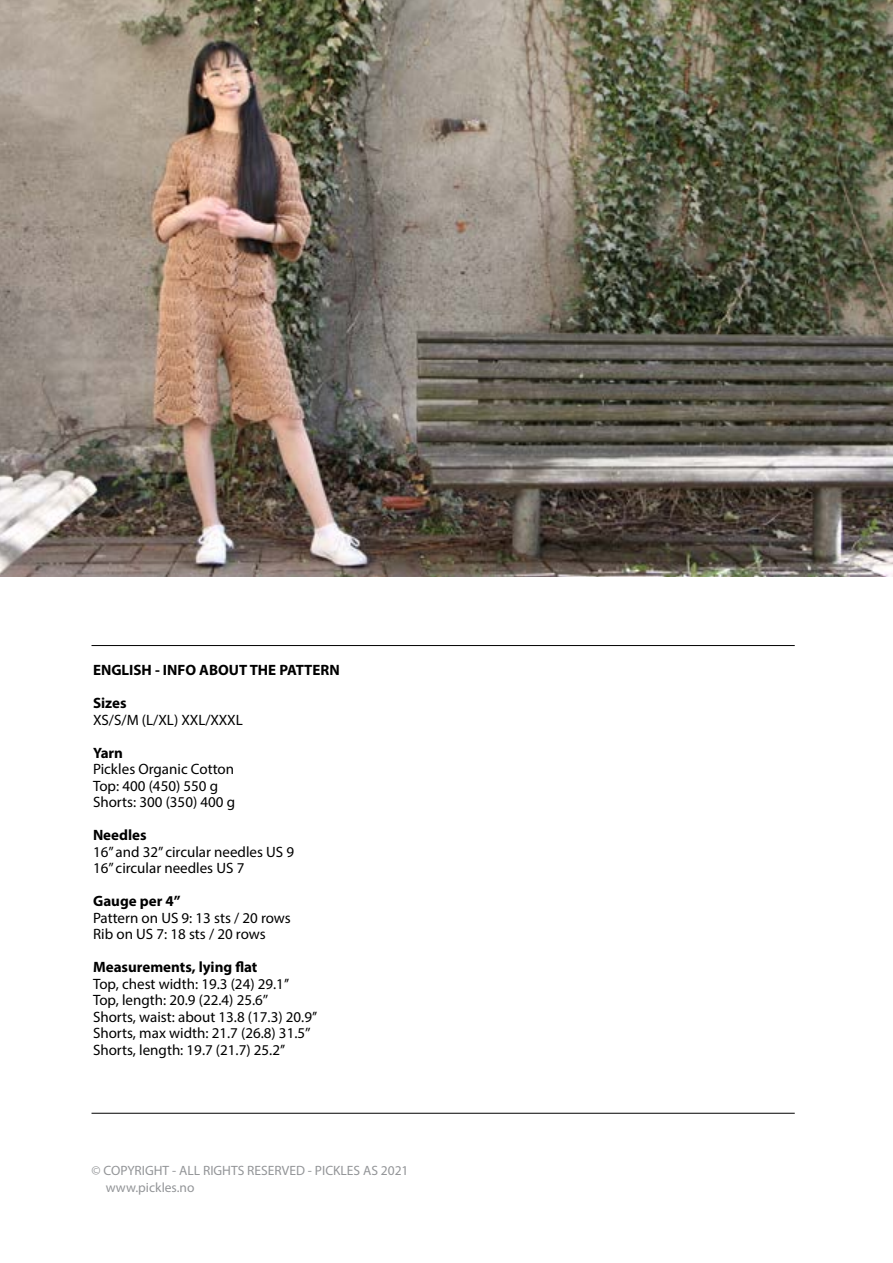
<style>
.page{position:relative;width:893px;height:1263px;background:#fff}
.page>*{position:absolute;margin:0;border:0;box-sizing:border-box;transform-origin:0 0}
.t1{font:15px/16.5px "Myriad Pro";color:#000}
.t2{font:700 15px "Myriad Pro";color:#000}
.t3{font:13.5px/17.5px "Myriad Pro";color:#939598}
</style>
<div class="page">
<img style="left:0;top:0;width:893px;height:576px">
<hr style="left:92px;top:1113px;width:703px;height:1px;background:#000">
<hr style="left:92px;top:645px;width:703px;height:1px;background:#000">
<p class="t2" style="left:93px;top:660px;width:248px">ENGLISH - INFO ABOUT THE PATTERN</p>
<p class="t2" style="left:93px;top:693px;width:35px">Sizes</p>
<p class="t1" style="left:93px;top:711px;width:151px">XS/S/M (L/XL) XXL/XXXL</p>
<p class="t2" style="left:93px;top:743px;width:32px">Yarn</p>
<p class="t1" style="left:93px;top:761px;width:144px">Pickles Organic Cotton<br>Top: 400 (450) 550 g<br>Shorts: 300 (350) 400 g</p>
<p class="t2" style="left:93px;top:825px;width:55px">Needles</p>
<p class="t1" style="left:93px;top:843px;width:203px">16” and 32” circular needles US 9<br>16” circular needles US 7</p>
<p class="t2" style="left:93px;top:891px;width:89px">Gauge per 4”</p>
<p class="t1" style="left:93px;top:909px;width:199px">Pattern on US 9: 13 sts / 20 rows<br>Rib on US 7: 18 sts / 20 rows</p>
<p class="t2" style="left:93px;top:957px;width:166px">Measurements, lying flat</p>
<p class="t1" style="left:93px;top:975px;width:226px">Top, chest width: 19.3 (24) 29.1’’ Top, length: 20.9 (22.4) 25.6’’<br>Shorts, waist: about 13.8 (17.3) 20.9’’ Shorts, max width: 21.7 (26.8) 31.5’’ Shorts, length: 19.7 (21.7) 25.2’’</p>
<p class="t3" style="left:106px;top:1161px;width:304px;text-indent:-14px">© COPYRIGHT - ALL RIGHTS RESERVED - PICKLES AS 2021 www.pickles.no</p>
</div>
